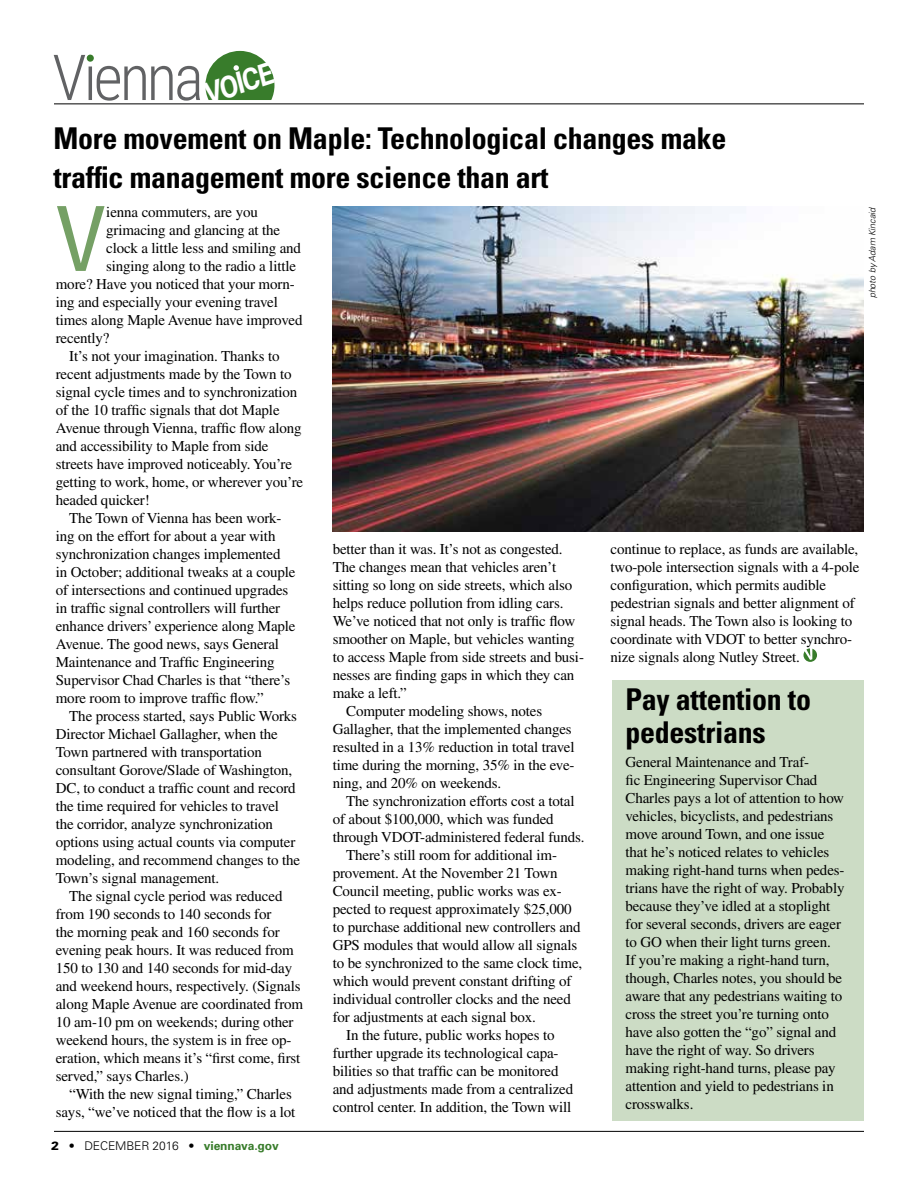
<style>
.page{position:relative;width:918px;height:1188px;background:#fff}
.page>*{position:absolute;margin:0;border:0;box-sizing:border-box;transform-origin:0 0}
.t1{font:condensed 89.85px "Univers";color:#75a065}
.t2{font:700 30.45px "Roboto";color:#fff;scale:.89 1}
.t3{font:700 condensed 30px/39px "Univers";letter-spacing:-.01em;color:#000}
.t4{font:15px/18px "Times";letter-spacing:-.01em;color:#000}
.t5{font:300 12px "Univers";letter-spacing:-.01em;color:#000}
.t6{font:italic 300 9px "Univers";color:#000}
.s1{font-weight:900}
.s2{font-weight:700;color:#387c2b}
</style>
<div class="page">
<div style="left:612px;top:680px;width:252px;height:441px;background:#ccdcc5"></div>
<img style="left:332px;top:207px;width:531px;height:324px">
<svg style="left:803px;top:648px;width:14px;height:14px"></svg>
<hr style="left:54px;top:1131px;width:810px;height:1px;background:#000">
<hr style="left:54px;top:103px;width:810px;height:1px;background:#000">
<svg style="left:54px;top:51px;width:220px;height:50px"></svg>
<h2 class="t2" style="left:198px;top:74px;width:81px;rotate:-18deg">VOICE</h2>
<h3 class="t3" style="left:53px;top:119px;width:674px">More movement on Maple: Technological changes make traffic management more science than art</h3>
<h1 class="t1" style="left:56px;top:182px;width:51px">V</h1>
<p class="t4" style="left:106px;top:203px;width:153px">ienna commuters, are you</p>
<p class="t4" style="left:106px;top:221px;width:176px">grimacing and glancing at the</p>
<p class="t4" style="left:106px;top:239px;width:196px">clock a little less and smiling and</p>
<p class="t4" style="left:106px;top:257px;width:191px">singing along to the radio a little</p>
<p class="t4" style="left:56px;top:275px;width:240px">more? Have you noticed that your morn-</p>
<p class="t4" style="left:56px;top:293px;width:224px">ing and especially your evening travel</p>
<p class="t4" style="left:56px;top:311px;width:248px">times along Maple Avenue have improved</p>
<p class="t4" style="left:56px;top:329px;width:55px">recently?</p>
<p class="t4" style="left:69px;top:347px;width:212px">It’s not your imagination. Thanks to</p>
<p class="t4" style="left:56px;top:365px;width:237px">recent adjustments made by the Town to</p>
<p class="t4" style="left:56px;top:383px;width:243px">signal cycle times and to synchronization</p>
<p class="t4" style="left:56px;top:401px;width:225px">of the 10 traffic signals that dot Maple</p>
<p class="t4" style="left:56px;top:419px;width:247px">Avenue through Vienna, traffic flow along</p>
<p class="t4" style="left:56px;top:437px;width:214px">and accessibility to Maple from side</p>
<p class="t4" style="left:56px;top:455px;width:238px">streets have improved noticeably. You’re</p>
<p class="t4" style="left:56px;top:473px;width:249px">getting to work, home, or wherever you’re</p>
<p class="t4" style="left:56px;top:491px;width:95px">headed quicker!</p>
<p class="t4" style="left:69px;top:509px;width:214px">The Town of Vienna has been work-</p>
<p class="t4" style="left:56px;top:527px;width:221px">ing on the effort for about a year with</p>
<p class="t4" style="left:56px;top:545px;width:226px">synchronization changes implemented</p>
<p class="t4" style="left:56px;top:563px;width:241px">in October; additional tweaks at a couple</p>
<p class="t4" style="left:56px;top:581px;width:234px">of intersections and continued upgrades</p>
<p class="t4" style="left:56px;top:599px;width:226px">in traffic signal controllers will further</p>
<p class="t4" style="left:56px;top:617px;width:241px">enhance drivers’ experience along Maple</p>
<p class="t4" style="left:56px;top:635px;width:225px">Avenue. The good news, says General</p>
<p class="t4" style="left:56px;top:653px;width:220px">Maintenance and Traffic Engineering</p>
<p class="t4" style="left:56px;top:671px;width:236px">Supervisor Chad Charles is that “there’s</p>
<p class="t4" style="left:56px;top:689px;width:210px">more room to improve traffic flow.”</p>
<p class="t4" style="left:69px;top:707px;width:229px">The process started, says Public Works</p>
<p class="t4" style="left:56px;top:725px;width:224px">Director Michael Gallagher, when the</p>
<p class="t4" style="left:56px;top:743px;width:208px">Town partnered with transportation</p>
<p class="t4" style="left:56px;top:761px;width:238px">consultant Gorove/Slade of Washington,</p>
<p class="t4" style="left:56px;top:779px;width:241px">DC, to conduct a traffic count and record</p>
<p class="t4" style="left:56px;top:797px;width:225px">the time required for vehicles to travel</p>
<p class="t4" style="left:56px;top:815px;width:219px">the corridor, analyze synchronization</p>
<p class="t4" style="left:56px;top:833px;width:241px">options using actual counts via computer</p>
<p class="t4" style="left:56px;top:851px;width:246px">modeling, and recommend changes to the</p>
<p class="t4" style="left:56px;top:869px;width:165px">Town’s signal management.</p>
<p class="t4" style="left:69px;top:887px;width:215px">The signal cycle period was reduced</p>
<p class="t4" style="left:56px;top:905px;width:217px">from 190 seconds to 140 seconds for</p>
<p class="t4" style="left:56px;top:923px;width:225px">the morning peak and 160 seconds for</p>
<p class="t4" style="left:56px;top:941px;width:240px">evening peak hours. It was reduced from</p>
<p class="t4" style="left:56px;top:959px;width:238px">150 to 130 and 140 seconds for mid-day</p>
<p class="t4" style="left:56px;top:977px;width:246px">and weekend hours, respectively. (Signals</p>
<p class="t4" style="left:56px;top:995px;width:249px">along Maple Avenue are coordinated from</p>
<p class="t4" style="left:56px;top:1013px;width:239px">10 am-10 pm on weekends; during other</p>
<p class="t4" style="left:56px;top:1031px;width:237px">weekend hours, the system is in free op-</p>
<p class="t4" style="left:56px;top:1049px;width:246px">eration, which means it’s “first come, first</p>
<p class="t4" style="left:56px;top:1067px;width:134px">served,” says Charles.)</p>
<p class="t4" style="left:69px;top:1085px;width:224px">“With the new signal timing,” Charles</p>
<p class="t4" style="left:56px;top:1103px;width:241px">says, “we’ve noticed that the flow is a lot</p>
<p class="t4" style="left:610px;top:540px;width:250px">continue to replace, as funds are available, two-pole intersection signals with a 4-pole configuration, which permits audible pedestrian signals and better alignment of signal heads. The Town also is looking to coordinate with VDOT to better synchro&shy;nize signals along Nutley Street.</p>
<h3 class="t3" style="left:626px;top:682px;width:187px;line-height:33px">Pay attention to pedestrians</h3>
<p class="t4" style="left:626px;top:753px;width:221px">General Maintenance and Traf-<br>fic Engineering Supervisor Chad Charles pays a lot of attention to how vehicles, bicyclists, and pedestrians move around Town, and one issue that he’s noticed relates to vehicles making right-hand turns when pedes&shy;trians have the right of way. Probably because they’ve idled at a stoplight for several seconds, drivers are eager to GO when their light turns green.<br>If you’re making a right-hand turn, though, Charles notes, you should be aware that any pedestrians waiting to cross the street you’re turning onto have also gotten the “go” signal and have the right of way. So drivers making right-hand turns, please pay attention and yield to pedestrians in crosswalks.</p>
<p class="t4" style="left:333px;top:540px;width:231px">better than it was. It’s not as congested.</p>
<p class="t4" style="left:333px;top:558px;width:225px">The changes mean that vehicles aren’t</p>
<p class="t4" style="left:333px;top:576px;width:241px">sitting so long on side streets, which also</p>
<p class="t4" style="left:333px;top:594px;width:232px">helps reduce pollution from idling cars.</p>
<p class="t4" style="left:333px;top:612px;width:244px">We’ve noticed that not only is traffic flow</p>
<p class="t4" style="left:333px;top:630px;width:243px">smoother on Maple, but vehicles wanting</p>
<p class="t4" style="left:333px;top:648px;width:253px">to access Maple from side streets and busi-</p>
<p class="t4" style="left:333px;top:666px;width:243px">nesses are finding gaps in which they can</p>
<p class="t4" style="left:333px;top:684px;width:76px">make a left.”</p>
<p class="t4" style="left:346px;top:702px;width:198px">Computer modeling shows, notes</p>
<p class="t4" style="left:333px;top:720px;width:241px">Gallagher, that the implemented changes</p>
<p class="t4" style="left:333px;top:738px;width:243px">resulted in a 13% reduction in total travel</p>
<p class="t4" style="left:333px;top:756px;width:243px">time during the morning, 35% in the eve-</p>
<p class="t4" style="left:333px;top:774px;width:170px">ning, and 20% on weekends.</p>
<p class="t4" style="left:346px;top:792px;width:230px">The synchronization efforts cost a total</p>
<p class="t4" style="left:333px;top:810px;width:222px">of about $100,000, which was funded</p>
<p class="t4" style="left:333px;top:828px;width:254px">through VDOT-administered federal funds.</p>
<p class="t4" style="left:346px;top:846px;width:212px">There’s still room for additional im-</p>
<p class="t4" style="left:333px;top:864px;width:226px">provement. At the November 21 Town</p>
<p class="t4" style="left:333px;top:882px;width:231px">Council meeting, public works was ex-</p>
<p class="t4" style="left:333px;top:900px;width:240px">pected to request approximately $25,000</p>
<p class="t4" style="left:333px;top:918px;width:250px">to purchase additional new controllers and</p>
<p class="t4" style="left:333px;top:936px;width:246px">GPS modules that would allow all signals</p>
<p class="t4" style="left:333px;top:954px;width:251px">to be synchronized to the same clock time,</p>
<p class="t4" style="left:333px;top:972px;width:240px">which would prevent constant drifting of</p>
<p class="t4" style="left:333px;top:990px;width:240px">individual controller clocks and the need</p>
<p class="t4" style="left:333px;top:1008px;width:205px">for adjustments at each signal box.</p>
<p class="t4" style="left:346px;top:1026px;width:210px">In the future, public works hopes to</p>
<p class="t4" style="left:333px;top:1044px;width:227px">further upgrade its technological capa-</p>
<p class="t4" style="left:333px;top:1062px;width:227px">bilities so that traffic can be monitored</p>
<p class="t4" style="left:333px;top:1080px;width:242px">and adjustments made from a centralized</p>
<p class="t4" style="left:333px;top:1098px;width:240px">control center. In addition, the Town will</p>
<p class="t5" style="left:51px;top:1138px;width:229px"><span class="s1">2</span> • D ECEMBER 2016 • <span class="s2">viennava.gov</span></p>
<p class="t6" style="left:867px;top:298px;width:92px;rotate:-90deg">photo by Adam Kincaid</p>
</div>
